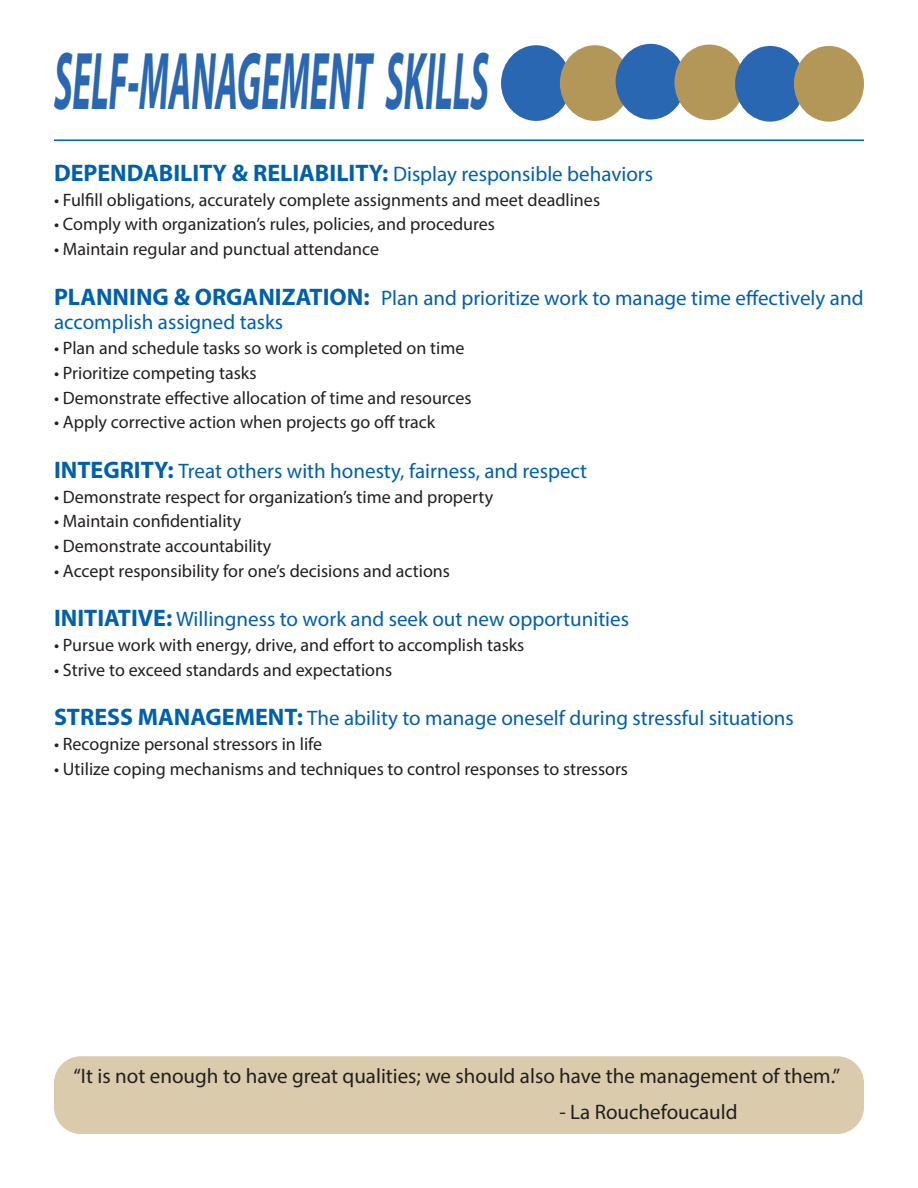
<style>
.page{position:relative;width:918px;height:1188px;background:#fff}
.page>*{position:absolute;margin:0;border:0;box-sizing:border-box;transform-origin:0 0}
.t1{font:italic 700 82.5px "Myriad Pro";color:#2a67b2;scale:.44 1}
.t2{font:21px/24.8px "Myriad Pro";color:#0060aa}
.t3{font:21px "Myriad Pro";color:#231f20}
.t4{font:18px "Myriad Pro";color:#231f20}
.s1{font-weight:700;font-size:24px}
</style>
<div class="page">
<div style="left:54px;top:1056px;width:810px;height:78px;background:#d9cbab;border-radius:27px"></div>
<div style="left:501px;top:45px;width:70px;height:76px;background:#2a67b2;border-radius:50%"></div>
<div style="left:560px;top:45px;width:70px;height:76px;background:#b39758;border-radius:50%"></div>
<div style="left:616px;top:44px;width:70px;height:76px;background:#2a67b2;border-radius:50%"></div>
<div style="left:674px;top:45px;width:71px;height:75px;background:#b39758;border-radius:50%"></div>
<div style="left:735px;top:46px;width:70px;height:76px;background:#2a67b2;border-radius:50%"></div>
<div style="left:794px;top:46px;width:70px;height:76px;background:#b39758;border-radius:50%"></div>
<hr style="left:54px;top:139px;width:810px;height:2px;background:#0060aa">
<p class="t1" style="left:54px;top:28px;width:991px">SELF-MANAGEMENT SKILLS</p>
<p class="t2" style="left:54px;top:161px;width:601px"><span class="s1">DEPENDABILITY &amp; RELIABILITY:</span> Display responsible behaviors</p>
<p class="t4" style="left:54px;top:188px;width:548px">• Fulfill obligations, accurately complete assignments and meet deadlines</p>
<p class="t4" style="left:54px;top:213px;width:442px">• Comply with organization’s rules, policies, and procedures</p>
<p class="t4" style="left:54px;top:238px;width:327px">• Maintain regular and punctual attendance</p>
<p class="t2" style="left:54px;top:285px;width:811px"><span class="s1">PLANNING &amp; ORGANIZATION:</span> Plan and prioritize work to manage time effectively and accomplish assigned tasks</p>
<p class="t4" style="left:54px;top:337px;width:412px">• Plan and schedule tasks so work is completed on time</p>
<p class="t4" style="left:54px;top:362px;width:204px">• Prioritize competing tasks</p>
<p class="t4" style="left:54px;top:386px;width:419px">• Demonstrate effective allocation of time and resources</p>
<p class="t4" style="left:54px;top:411px;width:383px">• Apply corrective action when projects go off track</p>
<p class="t2" style="left:54px;top:458px;width:535px"><span class="s1">INTEGRITY:</span> Treat others with honesty, fairness, and respect</p>
<p class="t4" style="left:54px;top:485px;width:441px">• Demonstrate respect for organization’s time and property</p>
<p class="t4" style="left:54px;top:510px;width:189px">• Maintain confidentiality</p>
<p class="t4" style="left:54px;top:535px;width:219px">• Demonstrate accountability</p>
<p class="t4" style="left:54px;top:560px;width:398px">• Accept responsibility for one’s decisions and actions</p>
<p class="t2" style="left:54px;top:607px;width:577px"><span class="s1">INITIATIVE:</span> Willingness to work and seek out new opportunities</p>
<p class="t4" style="left:54px;top:634px;width:472px">• Pursue work with energy, drive, and effort to accomplish tasks</p>
<p class="t4" style="left:54px;top:659px;width:340px">• Strive to exceed standards and expectations</p>
<p class="t2" style="left:54px;top:706px;width:741px"><span class="s1">STRESS MANAGEMENT:</span> The ability to manage oneself during stressful situations</p>
<p class="t4" style="left:54px;top:733px;width:270px">• Recognize personal stressors in life</p>
<p class="t4" style="left:54px;top:758px;width:576px">• Utilize coping mechanisms and techniques to control responses to stressors</p>
<p class="t3" style="left:73px;top:1063px;width:768px">“It is not enough to have great qualities; we should also have the management of them.”</p>
<p class="t3" style="left:559px;top:1099px;width:180px">- La Rouchefoucauld</p>
</div>
